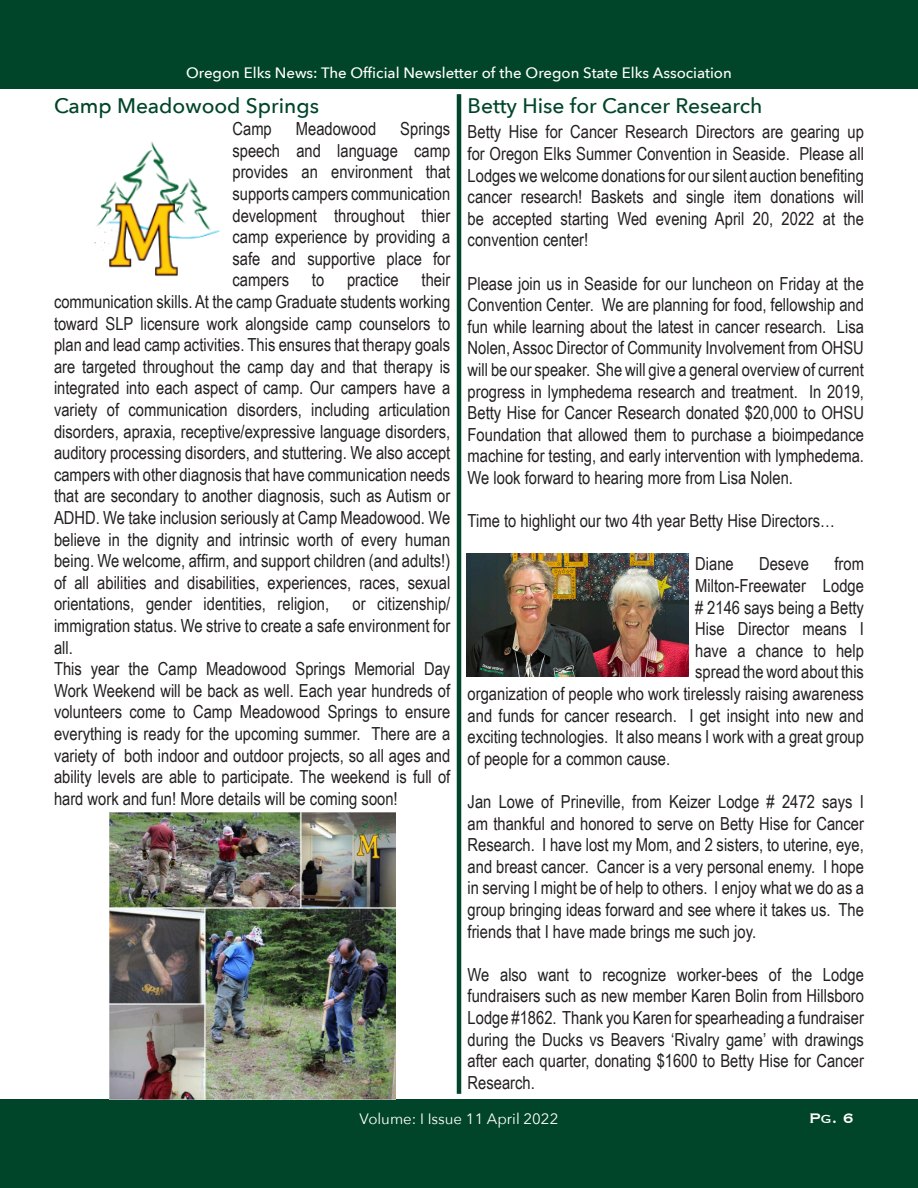
<style>
.page{position:relative;width:918px;height:1188px;background:#fff}
.page>*{position:absolute;margin:0;border:0;box-sizing:border-box;transform-origin:0 0}
.t1{font:500 21px "Avenir Next";color:#004529}
.t2{font:18px/21.6px "Arial Narrow";color:#231f20;text-align:justify}
.t3{font:18px "Copperplate";color:#fff}
.t4{font:500 15px "Avenir Next";color:#fff}
.t5{font:15px "Avenir Next";color:#fff}
</style>
<div class="page">
<div style="left:0;top:1100px;width:918px;height:88px;background:#004529"></div>
<div style="left:0;top:0;width:918px;height:88px;background:#004529"></div>
<hr style="left:457px;top:94px;width:4px;height:1000px;background:#004529">
<img style="left:94px;top:141px;width:126px;height:135px">
<img style="left:466px;top:554px;width:222px;height:123px">
<img style="left:109px;top:812px;width:287px;height:288px">
<p class="t4" style="left:186px;top:60px;width:547px">Oregon Elks News: The Official Newsletter of the Oregon State Elks Association</p>
<p class="t1" style="left:54px;top:88px;width:267px">Camp Meadowood Springs</p>
<p class="t2" style="left:232px;top:117px;width:219px;text-indent:168px">Springs speech and language camp provides an environment that supports campers communication development throughout thier camp experience by providing a safe and supportive place for campers</p>
<p class="t2" style="left:232px;top:117px;width:41px">Camp</p>
<p class="t2" style="left:296px;top:117px;width:82px">Meadowood</p>
<p class="t2" style="left:54px;top:269px;width:398px;text-indent:368px">their communication skills. At the camp Graduate students working toward SLP licensure work alongside camp counselors to plan and lead camp activities. This ensures that therapy goals are targeted throughout the camp day and that therapy is integrated into each aspect of camp. Our campers have a variety of communication disorders, including articulation disorders, apraxia, receptive/expressive language disorders, auditory processing disorders, and stuttering. We also accept campers with other diagnosis that have communication needs that are secondary to another diagnosis, such as Autism or ADHD. We take inclusion seriously at Camp Meadowood. We believe in the dignity and intrinsic worth of every human being. We welcome, affirm, and support children (and adults!) of all abilities and disabilities, experiences, races, sexual orientations, gender identities, religion,</p>
<p class="t2" style="left:312px;top:269px;width:14px">to</p>
<p class="t2" style="left:347px;top:269px;width:53px">practice</p>
<p class="t2" style="left:54px;top:593px;width:398px;text-indent:299px">or citizenship/ immigration status. We strive to create a safe environment for all.</p>
<p class="t2" style="left:54px;top:657px;width:398px">This year the Camp Meadowood Springs Memorial Day Work Weekend will be back as well. Each year hundreds of volunteers come to Camp Meadowood Springs to ensure everything is ready for the upcoming summer. There are a variety of both indoor and outdoor projects, so all ages and ability levels are able to participate. The weekend is full of hard work and fun! More details will be coming soon!</p>
<p class="t1" style="left:468px;top:88px;width:296px">Betty Hise for Cancer Research</p>
<p class="t2" style="left:468px;top:121px;width:398px">Betty Hise for Cancer Research Directors are gearing up for Oregon Elks Summer Convention in Seaside. Please all Lodges we welcome donations for our silent auction benefiting cancer research! Baskets and single item donations will be accepted starting Wed evening April 20, 2022 at the convention center!</p>
<p class="t2" style="left:468px;top:272px;width:398px">Please join us in Seaside for our luncheon on Friday at the Convention Center. We are planning for food, fellowship and fun while learning about the latest in cancer research. Lisa Nolen, Assoc Director of Community Involvement from OHSU will be our speaker. She will give a general overview of current progress in lymphedema research and treatment. In 2019, Betty Hise for Cancer Research donated $20,000 to OHSU Foundation that allowed them to purchase a bioimpedance machine for testing, and early intervention with lymphedema.<br>We look forward to hearing more from Lisa Nolen.</p>
<p class="t2" style="left:468px;top:509px;width:369px">Time to highlight our two 4th year Betty Hise Directors…</p>
<p class="t2" style="left:695px;top:553px;width:40px">Diane</p>
<p class="t2" style="left:759px;top:553px;width:52px">Deseve</p>
<p class="t2" style="left:834px;top:553px;width:31px">from</p>
<p class="t2" style="left:695px;top:574px;width:170px">Milton-Freewater Lodge</p>
<p class="t2" style="left:695px;top:596px;width:170px"># 2146 says being a Betty</p>
<p class="t2" style="left:695px;top:617px;width:170px">Hise Director means I</p>
<p class="t2" style="left:695px;top:639px;width:170px">have a chance to help</p>
<p class="t2" style="left:695px;top:661px;width:170px">spread the word about this</p>
<p class="t2" style="left:468px;top:682px;width:398px">organization of people who work tirelessly raising awareness</p>
<p class="t2" style="left:468px;top:704px;width:398px">and funds for cancer research. I get insight into new and</p>
<p class="t2" style="left:468px;top:725px;width:398px">exciting technologies. It also means I work with a great group</p>
<p class="t2" style="left:468px;top:747px;width:204px">of people for a common cause.</p>
<p class="t2" style="left:468px;top:790px;width:398px">Jan Lowe of Prineville, from Keizer Lodge # 2472 says I am thankful and honored to serve on Betty Hise for Cancer Research. I have lost my Mom, and 2 sisters, to uterine, eye, and breast cancer. Cancer is a very personal enemy. I hope in serving I might be of help to others. I enjoy what we do as a group bringing ideas forward and see where it takes us. The friends that I have made brings me such joy.</p>
<p class="t2" style="left:468px;top:963px;width:398px">We also want to recognize worker-bees of the Lodge fundraisers such as new member Karen Bolin from Hillsboro Lodge #1862. Thank you Karen for spearheading a fundraiser during the Ducks vs Beavers ‘Rivalry game’ with drawings after each quarter, donating $1600 to Betty Hise for Cancer Research.</p>
<p class="t5" style="left:360px;top:1107px;width:200px">Volume: I Issue 11 April 2022</p>
<p class="t3" style="left:809px;top:1107px;width:46px">Pg. 6</p>
</div>
